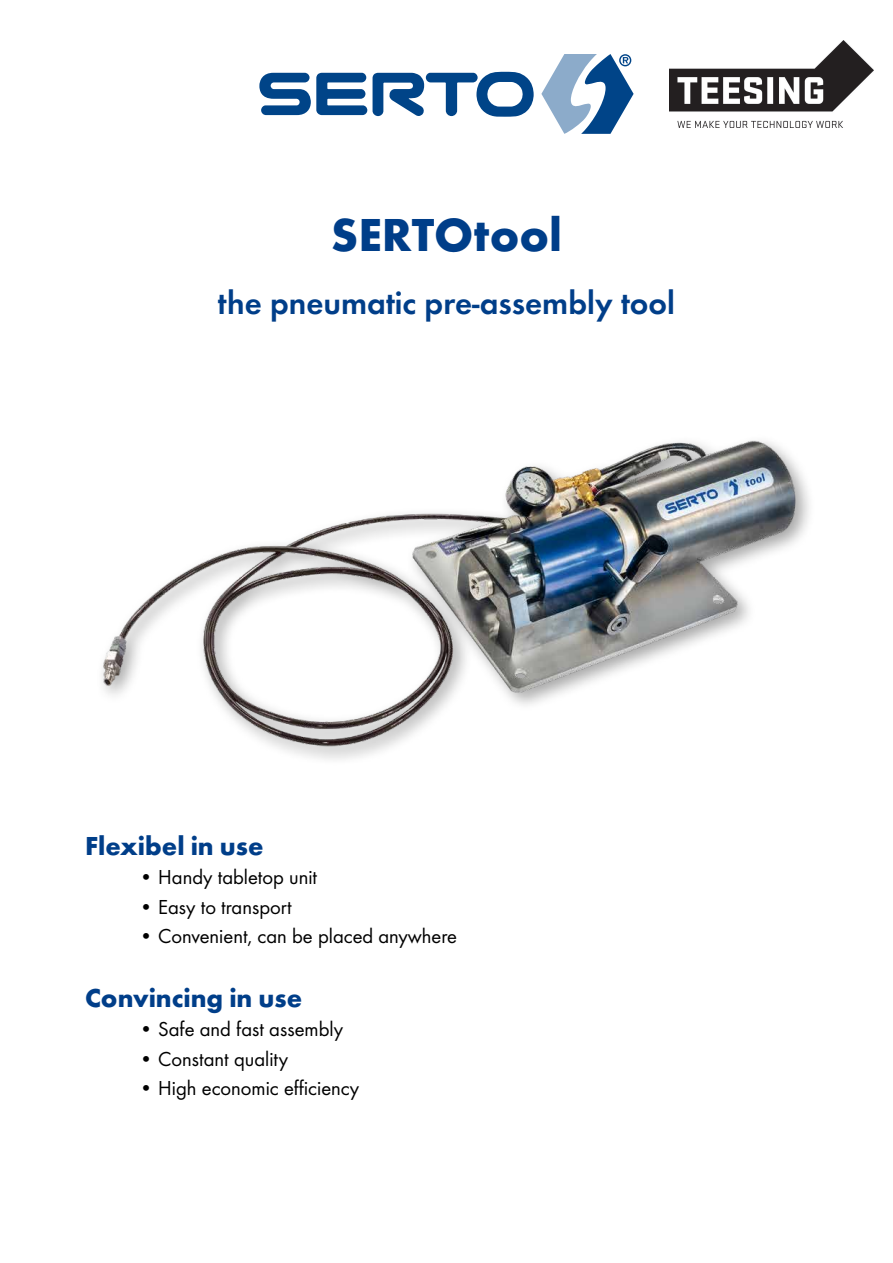
<style>
.page{position:relative;width:893px;height:1263px;background:#fff}
.page>*{position:absolute;margin:0;border:0;box-sizing:border-box;transform-origin:0 0}
.t1{font:700 48px "Futura";color:#003e89}
.t2{font:33px "Futura Dem";color:#003e89}
.t3{font:700 27px "Futura";color:#003e89}
.t4{font:21px "Futura Boo";color:#000}
</style>
<div class="page">
<svg style="left:541px;top:54px;width:93px;height:80px"></svg>
<svg style="left:373px;top:72px;width:161px;height:45px"></svg>
<svg style="left:259px;top:73px;width:108px;height:42px"></svg>
<img style="left:102px;top:440px;width:706px;height:320px">
<img style="left:669px;top:40px;width:204px;height:88px">
<h1 class="t1" style="left:331px;top:205px;width:233px">SERTOtool</h1>
<h2 class="t2" style="left:218px;top:283px;width:459px">the pneumatic pre-assembly tool</h2>
<p class="t3" style="left:85px;top:829px;width:180px">Flexibel in use</p>
<p class="t4" style="left:139px;top:865px;width:180px">• Handy tabletop unit</p>
<p class="t4" style="left:139px;top:894px;width:154px">• Easy to transport</p>
<p class="t4" style="left:139px;top:924px;width:319px">• Convenient, can be placed anywhere</p>
<p class="t3" style="left:85px;top:981px;width:219px">Convincing in use</p>
<p class="t4" style="left:139px;top:1016px;width:205px">• Safe and fast assembly</p>
<p class="t4" style="left:139px;top:1046px;width:151px">• Constant quality</p>
<p class="t4" style="left:139px;top:1075px;width:222px">• High economic efficiency</p>
</div>
